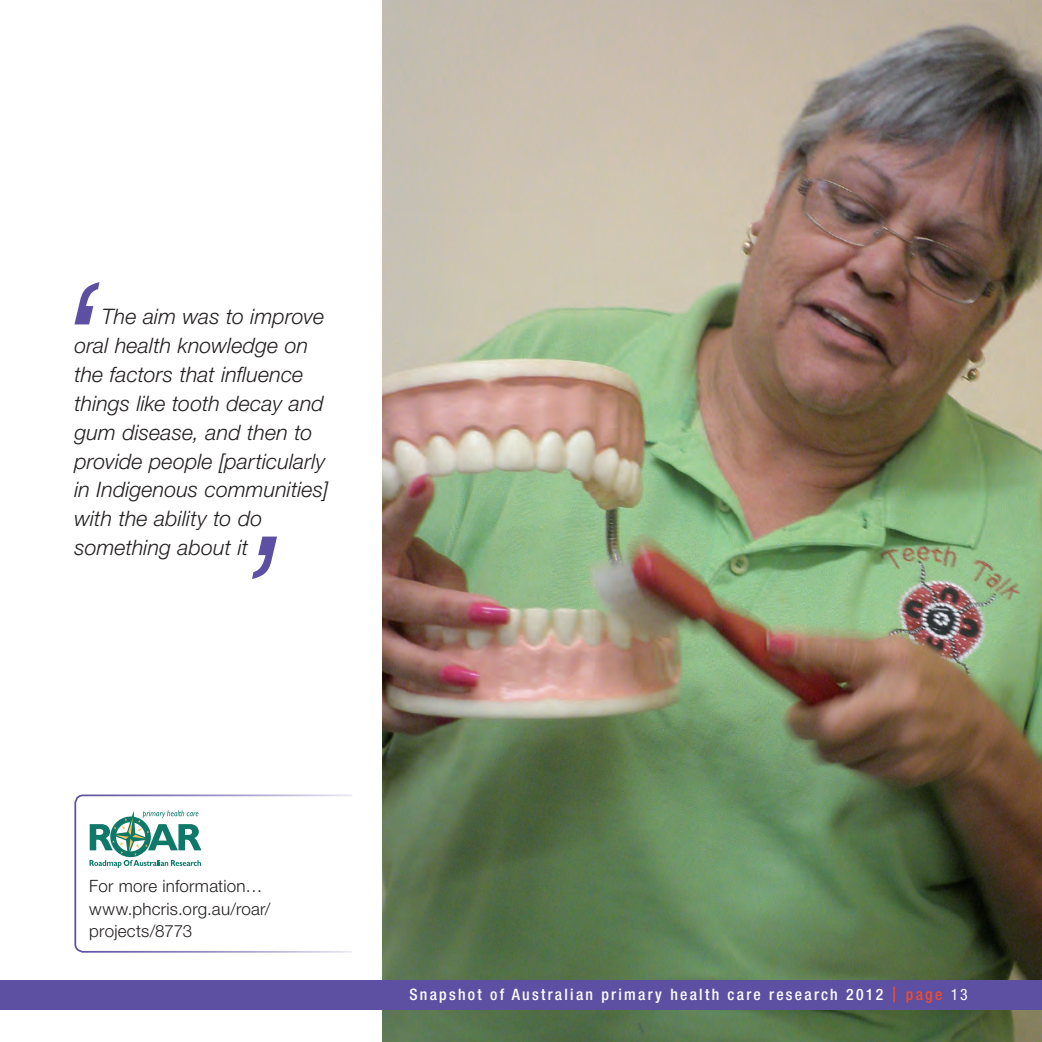
<style>
.page{position:relative;width:1042px;height:1042px;background:#fff}
.page>*{position:absolute;margin:0;border:0;box-sizing:border-box;transform-origin:0 0}
.Quotes{font:italic 300 21.35px/28.9px "Helvetica Neue LT";letter-spacing:.005em;color:#231f20}
.Body_Text{font:300 16.97px/22.9px "Helvetica Neue LT";letter-spacing:.015em;color:#231f20}
.t1{font:500 condensed 15.75px "Helvetica Neue LT";letter-spacing:.145em;color:#fff}
.s1{font-stretch:normal;color:#ef4d2f}
.s2{color:#ef4d2f}
.s3{font-weight:400}
</style>
<div class="page">
<svg style="left:74px;top:282px;width:25px;height:42px"></svg>
<svg style="left:252px;top:536px;width:25px;height:43px"></svg>
<img style="left:382px;top:0;width:660px;height:1042px">
<svg style="left:74px;top:794px;width:278px;height:159px"></svg>
<div style="left:0;top:980px;width:1042px;height:30px;background:#5d4fa1"></div>
<p class="Quotes" style="left:74px;top:302px;width:255px;text-indent:27px">The aim was to improve oral health knowledge on the factors that influence things like tooth decay and gum disease, and then to provide people [particularly in Indigenous communities] with the ability to do something about it</p>
<p class="Body_Text" style="left:89px;top:874px;width:183px">For more information… www.phcris.org.au/roar/ projects/8773</p>
<p class="t1" style="left:409px;top:985px;width:560px">Snapshot of Australian primary health care research 2012 <span class="s1">|</span> <span class="s2">page</span> <span class="s3">13</span></p>
</div>
